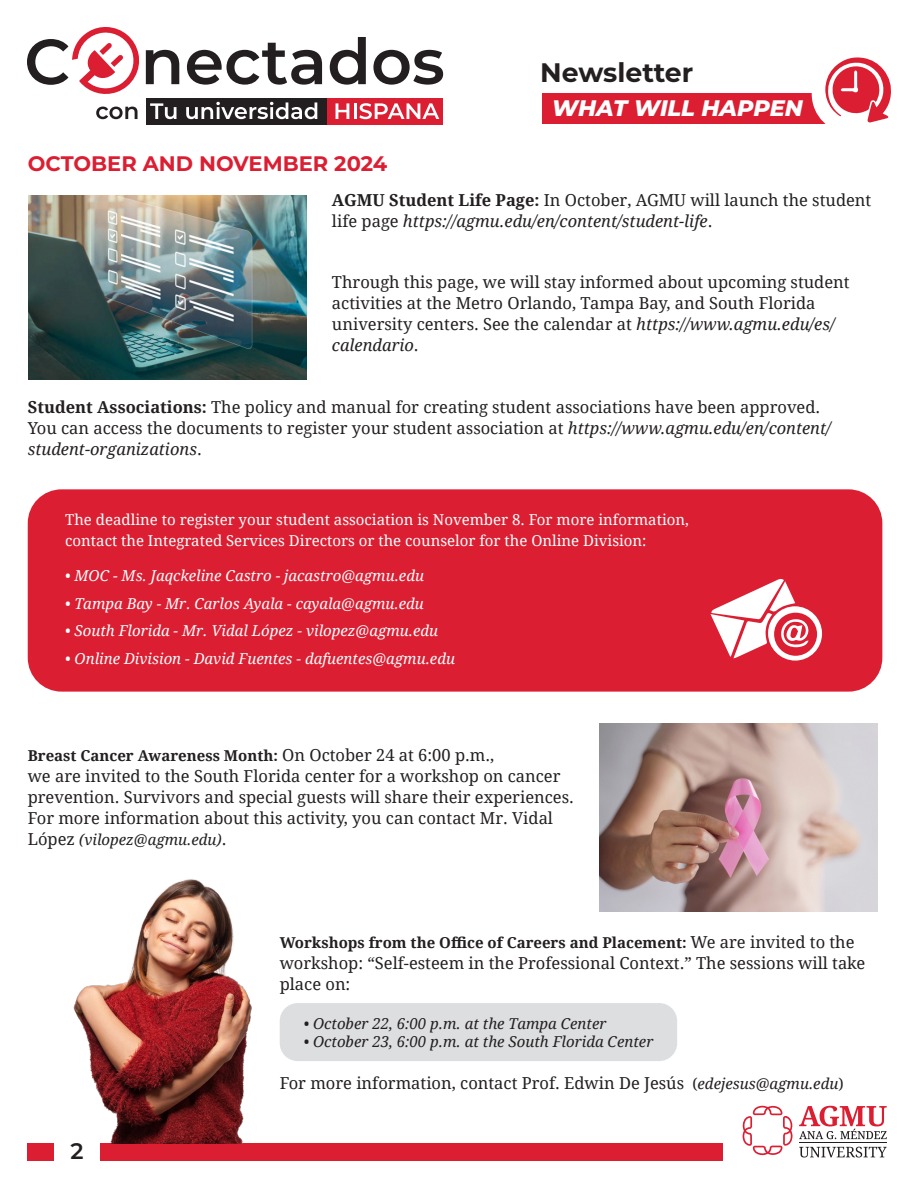
<style>
.page{position:relative;width:918px;height:1188px;background:#fff}
.page>*{position:absolute;margin:0;border:0;box-sizing:border-box;transform-origin:0 0}
.t1{font:700 26.7px "Montserrat";color:#231f20}
.t2{font:600 22.5px "Montserrat Alternates";color:#231f20}
.t3{font:italic 800 22.35px "Montserrat";color:#fff}
.t4{font:700 21px "Montserrat";color:#dc1e32}
.t5{font:16.5px/21px "Droid Serif";color:#231f20}
.t6{font:italic 15px "Droid Serif";color:#fff}
.t7{font:15px/21px "Droid Serif";color:#fff}
.t8{font:700 15px "Droid Serif";color:#231f20}
.t9{font:italic 15px "Droid Serif";color:#231f20}
.s1{font-weight:700}
.s2{font-style:italic}
.s3{font-weight:400;font-size:16.5px}
.s4{font-style:normal;font-size:16.5px}
.s5{font-size:15px}
.s6{font-style:italic;font-size:15px}
</style>
<div class="page">
<div style="left:280px;top:1003px;width:397px;height:58px;background:#dddee0;border-radius:18px"></div>
<div style="left:326px;top:98px;width:117px;height:27px;background:#db1e32"></div>
<div style="left:146px;top:98px;width:181px;height:27px;background:#231f20"></div>
<svg style="left:150px;top:103px;width:26px;height:16px"></svg>
<svg style="left:186px;top:102px;width:131px;height:17px"></svg>
<svg style="left:336px;top:103px;width:103px;height:16px"></svg>
<svg style="left:27px;top:27px;width:152px;height:67px"></svg>
<svg style="left:187px;top:43px;width:135px;height:42px"></svg>
<svg style="left:330px;top:37px;width:36px;height:48px"></svg>
<svg style="left:373px;top:50px;width:70px;height:35px"></svg>
<svg style="left:96px;top:107px;width:42px;height:12px"></svg>
<svg style="left:743px;top:1106px;width:50px;height:49px"></svg>
<svg style="left:799px;top:1147px;width:88px;height:11px"></svg>
<hr style="left:799px;top:1143px;width:88px;height:1px;background:#231f20">
<svg style="left:799px;top:1106px;width:88px;height:33px"></svg>
<div style="left:28px;top:1143px;width:26px;height:18px;background:#dc1e32"></div>
<div style="left:100px;top:1143px;width:623px;height:18px;background:#dc1e32"></div>
<div style="left:542px;top:93px;width:308px;height:31px;background:#dc1e32"></div>
<div style="left:812px;top:54px;width:79px;height:80px;background:#fff;border-radius:50%"></div>
<svg style="left:825px;top:57px;width:66px;height:66px"></svg>
<img style="left:28px;top:196px;width:278px;height:184px">
<img style="left:600px;top:723px;width:278px;height:189px">
<img style="left:73px;top:879px;width:179px;height:264px">
<div style="left:28px;top:489px;width:854px;height:203px;background:#dc1e32;border-radius:34px"></div>
<svg style="left:710px;top:579px;width:112px;height:82px"></svg>
<p class="t1" style="left:540px;top:53px;width:155px">Newsletter</p>
<p class="t3" style="left:552px;top:91px;width:253px">WHAT WILL HAPPEN</p>
<p class="t4" style="left:28px;top:149px;width:361px">OCTOBER AND NOVEMBER 2024</p>
<p class="t5" style="left:332px;top:189px;width:541px"><span class="s1">AGMU Student Life Page:</span> In October, AGMU will launch the student life page <span class="s2">https://agmu.edu/en/content/student-life</span>.</p>
<p class="t5" style="left:332px;top:272px;width:519px">Through this page, we will stay informed about upcoming student activities at the Metro Orlando, Tampa Bay, and South Florida university centers. See the calendar at <span class="s2">https://www.agmu.edu/es/ calendario</span>.</p>
<p class="t5" style="left:28px;top:396px;width:805px"><span class="s1">Student Associations:</span> The policy and manual for creating student associations have been approved.<br>You can access the documents to register your student association at <span class="s2">https://www.agmu.edu/en/content/ student-organizations</span>.</p>
<p class="t7" style="left:65px;top:509px;width:625px">The deadline to register your student association is November 8. For more information, contact the Integrated Services Directors or the counselor for the Online Division:</p>
<p class="t6" style="left:65px;top:565px;width:360px">• MOC - Ms. Jaqckeline Castro - jacastro@agmu.edu</p>
<p class="t6" style="left:65px;top:593px;width:360px">• Tampa Bay - Mr. Carlos Ayala - cayala@agmu.edu</p>
<p class="t6" style="left:65px;top:621px;width:374px">• South Florida - Mr. Vidal López - vilopez@agmu.edu</p>
<p class="t6" style="left:65px;top:648px;width:391px">• Online Division - David Fuentes - dafuentes@agmu.edu</p>
<p class="t8" style="left:28px;top:745px;width:468px">Breast Cancer Awareness Month: <span class="s3">On October 24 at 6:00 p.m.,</span></p>
<p class="t5" style="left:28px;top:765px;width:548px">we are invited to the South Florida center for a workshop on cancer prevention. Survivors and special guests will share their experiences.<br>For more information about this activity, you can contact Mr. Vidal</p>
<p class="t9" style="left:28px;top:829px;width:200px"><span class="s4">López</span> (vilopez@agmu.edu)<span class="s4">.</span></p>
<p class="t2" style="left:70px;top:1135px;width:15px">2</p>
<p class="t8" style="left:280px;top:932px;width:576px">Workshops from the Office of Careers and Placement: <span class="s3">We are invited to the</span></p>
<p class="t5" style="left:280px;top:953px;width:587px">workshop: “Self-esteem in the Professional Context.” The sessions will take place on:</p>
<p class="t9" style="left:304px;top:1014px;width:304px">• October 22, 6:00 p.m. at the Tampa Center</p>
<p class="t9" style="left:304px;top:1032px;width:351px">• October 23, 6:00 p.m. at the South Florida Center</p>
<p class="t5" style="left:280px;top:1073px;width:565px">For more information, contact Prof. Edwin De Jesús <span class="s5">(</span><span class="s6">edejesus@agmu.edu</span><span class="s5">)</span></p>
</div>
